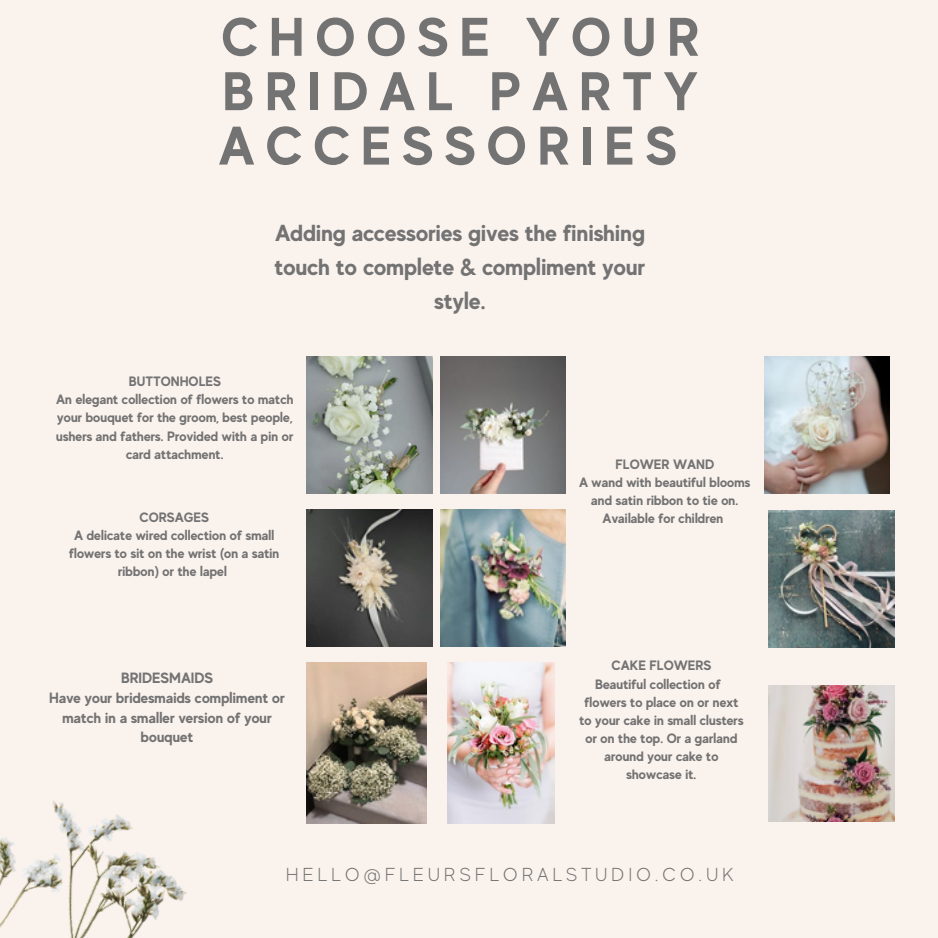
<style>
.page{position:relative;width:938px;height:938px;background:#fff}
.page>*{position:absolute;margin:0;border:0;box-sizing:border-box;transform-origin:0 0}
.t1{font:700 54.25px/54.5px "MADE Evolve Sans";letter-spacing:.2em;color:#737373;text-align:justify}
.t2{font:700 23.25px/33.8px "MADE Evolve Sans";color:#737373;text-align:center}
.t3{font:300 18.75px "MADE Evolve Sans";letter-spacing:.2em;color:#737373}
.t4{font:700 14.75px/19.8px "MADE Evolve Sans";color:#737373;text-align:center}
.t5{font:700 13.5px/18px "MADE Evolve Sans";color:#737373;text-align:center}
</style>
<div class="page">
<div style="left:0;top:0;width:938px;height:937px;background:#faf2ed"></div>
<img style="left:306px;top:357px;width:126px;height:137px">
<img style="left:0;top:800px;width:187px;height:137px">
<img style="left:306px;top:509px;width:126px;height:137px">
<img style="left:764px;top:357px;width:125px;height:137px">
<img style="left:768px;top:510px;width:126px;height:137px">
<img style="left:440px;top:509px;width:126px;height:137px">
<img style="left:440px;top:357px;width:126px;height:137px">
<img style="left:768px;top:685px;width:126px;height:137px">
<img style="left:306px;top:662px;width:120px;height:161px">
<img style="left:447px;top:662px;width:107px;height:161px">
<p class="t1" style="left:218px;top:9px;width:482px">CHOOSE YOUR BRIDAL PARTY ACCESSORIES</p>
<p class="t2" style="left:275px;top:216px;width:372px">Adding accessories gives the finishing touch to complete &amp; compliment your style.</p>
<p class="t5" style="left:129px;top:372px;width:94px">BUTTONHOLES</p>
<p class="t5" style="left:56px;top:390px;width:239px">An elegant collection of flowers to match your bouquet for the groom, best people, ushers and fathers. Provided with a pin or card attachment.</p>
<p class="t5" style="left:140px;top:508px;width:71px">CORSAGES</p>
<p class="t5" style="left:69px;top:526px;width:212px">A delicate wired collection of small flowers to sit on the wrist (on a satin ribbon) or the lapel</p>
<p class="t4" style="left:121px;top:667px;width:94px">BRIDESMAIDS</p>
<p class="t4" style="left:49px;top:687px;width:237px">Have your bridesmaids compliment or match in a smaller version of your bouquet</p>
<p class="t5" style="left:615px;top:455px;width:100px">FLOWER WAND</p>
<p class="t5" style="left:579px;top:473px;width:173px">A wand with beautiful blooms and satin ribbon to tie on.<br>Available for children</p>
<p class="t5" style="left:611px;top:656px;width:101px">CAKE FLOWERS</p>
<p class="t5" style="left:579px;top:674px;width:166px">Beautiful collection of flowers to place on or next to your cake in small clusters or on the top. Or a garland around your cake to showcase it.</p>
<p class="t3" style="left:286px;top:864px;width:449px">HELLO@FLEURSFLORALSTUDIO.CO.UK</p>
</div>
